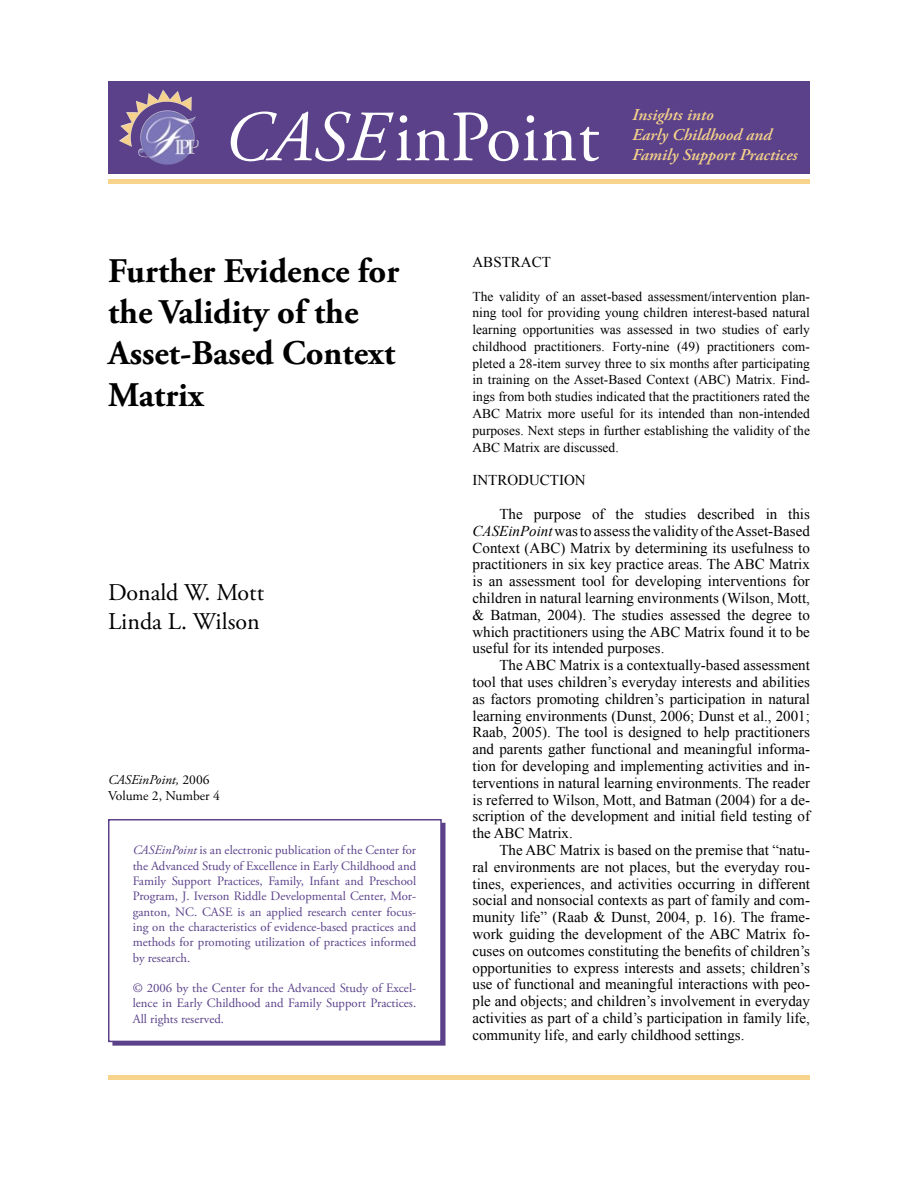
<style>
.page{position:relative;width:918px;height:1188px;background:#fff}
.page>*{position:absolute;margin:0;border:0;box-sizing:border-box;transform-origin:0 0}
.t1{font:72px "Adobe Garamond Pro";color:#fff}
.t2{font:700 34.5px/41.4px "Adobe Garamond Pro";color:#000}
.t3{font:24px/28.8px "Adobe Garamond Pro";color:#000}
.t4{font:italic 600 16.5px/19.8px "Adobe Garamond Pro";color:#f7d38b;scale:1.04 1}
.t5{font:15px/16.8px "Times New Roman";color:#000}
.t6{font:13.5px/16.8px "Times New Roman";color:#000;text-align:justify}
.t7{font:13.5px/16.2px "Adobe Garamond Pro";color:#000}
.t8{font:12.75px/15.3px "Adobe Garamond Pro";color:#5a4189;text-align:justify}
.s1{font-style:italic}
</style>
<div class="page">
<div style="left:108px;top:81px;width:702px;height:92px;background:#5a4189"></div>
<img style="left:163px;top:90px;width:28px;height:12px">
<div style="left:108px;top:179px;width:702px;height:5px;background:#f7d38b"></div>
<div style="left:108px;top:1075px;width:702px;height:5px;background:#f7d38b"></div>
<div style="left:112px;top:823px;width:334px;height:223px;border:2px solid #5a4189"></div>
<div style="left:109px;top:820px;width:332px;height:221px;background:#fff"></div>
<div style="left:108px;top:819px;width:334px;height:223px;border:2px solid #5a4189"></div>
<h1 class="t1" style="left:223px;top:94px;width:378px"><span class="s1">CASE</span>inPoint</h1>
<p class="t4" style="left:632px;top:106px;width:160px">Insights into<br>Early Childhood and<br>Family Support Practices</p>
<h2 class="t2" style="left:108px;top:251px;width:293px">Further Evidence for the Validity of the<br>Asset-Based Context<br>Matrix</h2>
<h3 class="t3" style="left:108px;top:579px;width:158px">Donald W. Mott<br>Linda L. Wilson</h3>
<p class="t7" style="left:108px;top:772px;width:113px"><span class="s1">CASEinPoint,</span> 2006<br>Volume 2, Number 4</p>
<p class="t8" style="left:133px;top:843px;width:285px"><span class="s1">CASEinPoint</span> is an electronic publication of the Center for the Advanced Study of Excellence in Early Childhood and Family Support Practices, Family, Infant and Preschool Program, J. Iverson Riddle Developmental Center, Mor&shy;ganton, NC. CASE is an applied research center focus&shy;ing on the characteristics of evidence-based practices and methods for promoting utilization of practices informed by research.</p>
<p class="t8" style="left:133px;top:981px;width:285px">© 2006 by the Center for the Advanced Study of Excel&shy;lence in Early Childhood and Family Support Practices.<br>All rights reserved.</p>
<p class="t5" style="left:472px;top:253px;width:80px">Abstract</p>
<p class="t6" style="left:472px;top:287px;width:339px">The validity of an asset-based assessment/intervention plan&shy;ning tool for providing young children interest-based natural learning opportunities was assessed in two studies of early childhood practitioners. Forty-nine (49) practitioners com&shy;pleted a 28-item survey three to six months after participating in training on the Asset-Based Context (ABC) Matrix. Find&shy;ings from both studies indicated that the practitioners rated the ABC Matrix more useful for its intended than non-intended purposes. Next steps in further establishing the validity of the ABC Matrix are discussed.</p>
<p class="t5" style="left:472px;top:472px;width:111px">Introduction</p>
<p class="t5" style="left:472px;top:505px;width:339px">The purpose of the studies described in this <span class="s1">CASEinPoint</span> was to assess the validity of the Asset-Based Context (ABC) Matrix by determining its usefulness to practitioners in six key practice areas. The ABC Matrix is an assessment tool for developing interventions for children in natural learning environments (Wilson, Mott, &amp; Batman, 2004). The studies assessed the degree to which practitioners using the ABC Matrix found it to be useful for its intended purposes.<br>The ABC Matrix is a contextually-based assessment tool that uses children’s everyday interests and abilities as factors promoting children’s participation in natural learning environments (Dunst, 2006; Dunst et al., 2001; Raab, 2005). The tool is designed to help practitioners and parents gather functional and meaningful informa&shy;tion for developing and implementing activities and in&shy;terventions in natural learning environments. The reader is referred to Wilson, Mott, and Batman (2004) for a de&shy;scription of the development and initial field testing of the ABC Matrix.<br>The ABC Matrix is based on the premise that “natu&shy;ral environments are not places, but the everyday rou&shy;tines, experiences, and activities occurring in different social and nonsocial contexts as part of family and com&shy;munity life” (Raab &amp; Dunst, 2004, p. 16). The frame&shy;work guiding the development of the ABC Matrix fo&shy;cuses on outcomes constituting the benefits of children’s opportunities to express interests and assets; children’s use of functional and meaningful interactions with peo&shy;ple and objects; and children’s involvement in everyday activities as part of a child’s participation in family life, community life, and early childhood settings.</p>
</div>
